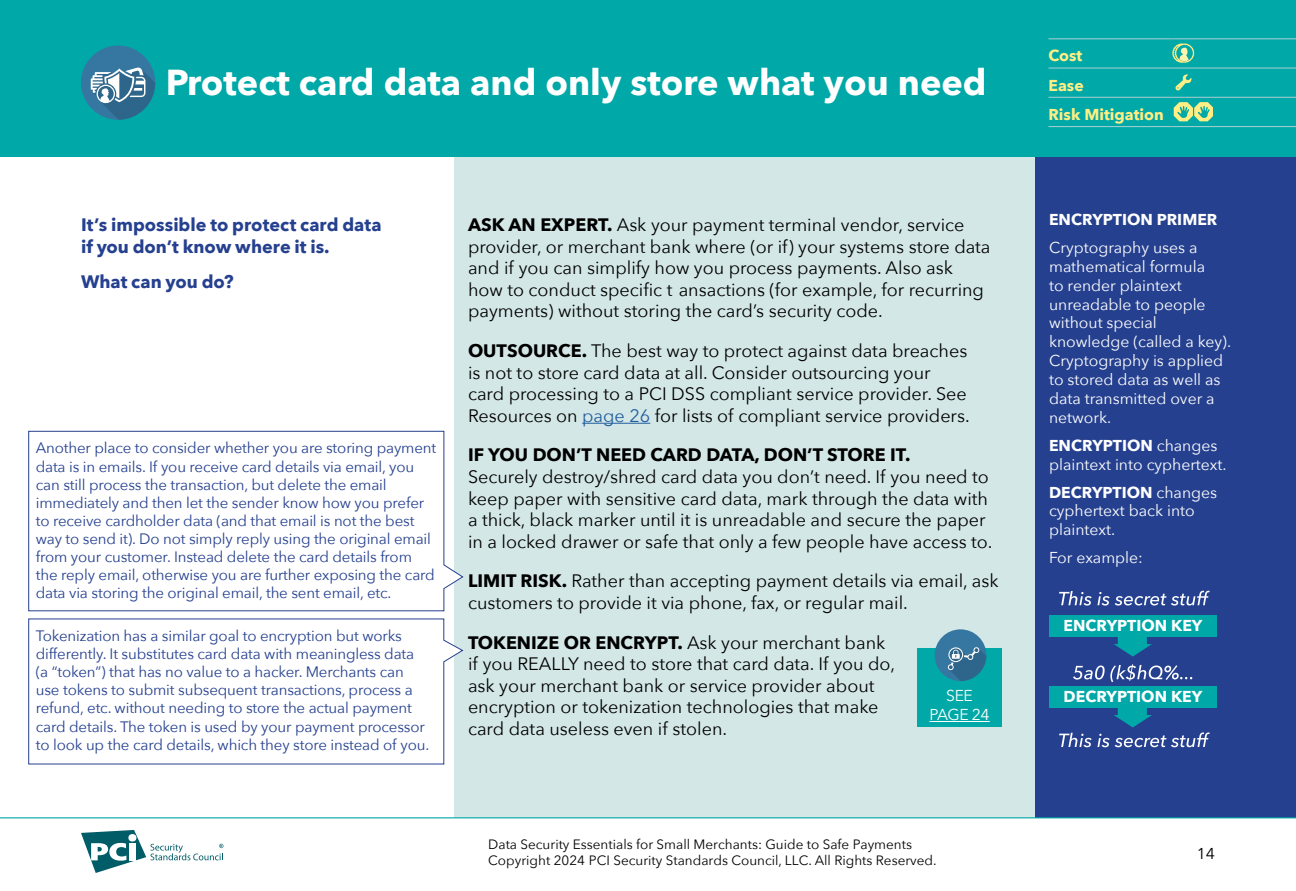
<style>
.page{position:relative;width:1296px;height:891px;background:#fff}
.page>*{position:absolute;margin:0;border:0;box-sizing:border-box;transform-origin:0 0}
.t1{font:700 36px "Avenir Next";color:#fff}
.t2{font:18px/21.6px "Avenir Next";color:#000}
.t3{font:700 18px/21.6px "Avenir Next";color:#25408f}
.t4{font:700 18px "Avenir Next";color:#000}
.t5{font:15.75px/18.9px "Avenir Next";color:#fff}
.t6{font:700 15.75px "Avenir Next";color:#fff}
.t7{font:700 15.75px/29.2px "Avenir Next";color:#ffee83}
.t8{font:15.75px/18.9px "Avenir Next";letter-spacing:-.025em;color:#fff;text-align:center}
.t9{font:15.75px "Avenir Next";color:#000}
.t10{font:15.08px/18px "Avenir Next";letter-spacing:-.01em;color:#25408f}
.t11{font:13.5px/16.2px "Avenir Next";color:#000}
.s1{font-weight:700}
.s2{color:#215e9e}
</style>
<div class="page">
<div style="left:1035px;top:148px;width:261px;height:669px;background:#25408f"></div>
<div style="left:454px;top:147px;width:581px;height:670px;background:#d4e7e7"></div>
<div style="left:0;top:0;width:1296px;height:157px;background:#00a8a8"></div>
<hr style="left:582px;top:423px;width:68px;height:1px;background:#215e9e">
<div style="left:917px;top:649px;width:85px;height:78px;background:#00a8a8"></div>
<hr style="left:929px;top:721px;width:61px;height:1px;background:#fff">
<div style="left:935px;top:629px;width:51px;height:52px;background:#3677a2;border-radius:50%"></div>
<svg style="left:948px;top:647px;width:38px;height:34px"></svg>
<hr style="left:1048px;top:67px;width:124px;height:2px;background:#9bcbcd">
<hr style="left:1172px;top:67px;width:124px;height:2px;background:#9bcbcd">
<hr style="left:1048px;top:97px;width:124px;height:1px;background:#9bcbcd">
<hr style="left:1172px;top:97px;width:124px;height:1px;background:#9bcbcd">
<hr style="left:1048px;top:38px;width:124px;height:1px;background:#9bcbcd">
<hr style="left:1172px;top:38px;width:124px;height:1px;background:#9bcbcd">
<hr style="left:1048px;top:126px;width:124px;height:1px;background:#9bcbcd">
<hr style="left:1172px;top:126px;width:124px;height:1px;background:#9bcbcd">
<svg style="left:1172px;top:44px;width:22px;height:19px"></svg>
<svg style="left:1175px;top:74px;width:17px;height:17px"></svg>
<svg style="left:1174px;top:102px;width:39px;height:19px"></svg>
<div style="left:81px;top:46px;width:74px;height:74px;background:#3677a2;border-radius:50%"></div>
<svg style="left:91px;top:67px;width:64px;height:53px"></svg>
<svg style="left:28px;top:431px;width:436px;height:181px"></svg>
<svg style="left:28px;top:618px;width:436px;height:147px"></svg>
<svg style="left:1114px;top:637px;width:38px;height:20px"></svg>
<div style="left:1049px;top:615px;width:168px;height:22px;background:#00a8a8"></div>
<svg style="left:1114px;top:708px;width:38px;height:19px"></svg>
<div style="left:1049px;top:686px;width:168px;height:22px;background:#00a8a8"></div>
<svg style="left:1059px;top:591px;width:151px;height:15px"></svg>
<svg style="left:1059px;top:733px;width:151px;height:14px"></svg>
<svg style="left:1073px;top:664px;width:119px;height:18px"></svg>
<svg style="left:81px;top:830px;width:142px;height:43px"></svg>
<hr style="left:0;top:817px;width:1296px;height:1px;background:#00a8a8">
<h1 class="t1" style="left:166px;top:52px;width:822px">Protect card data and only store what you need</h1>
<p class="t3" style="left:81px;top:214px;width:302px">It’s impossible to protect card data if you don’t know where it is.</p>
<p class="t3" style="left:81px;top:270px;width:154px">What can you do?</p>
<p class="t10" style="left:36px;top:439px;width:402px">Another place to consider whether you are storing payment data is in emails. If you receive card details via email, you can still process the transaction, but delete the email immediately and then let the sender know how you prefer to receive cardholder data (and that email is not the best way to send it). Do not simply reply using the original email from your customer. Instead delete the card details from the reply email, otherwise you are further exposing the card data via storing the original email, the sent email, etc.</p>
<p class="t10" style="left:36px;top:626px;width:395px">Tokenization has a similar goal to encryption but works differently. It substitutes card data with meaningless data (a “token”) that has no value to a hacker. Merchants can use tokens to submit subsequent transactions, process a refund, etc. without needing to store the actual payment card details. The token is used by your payment processor to look up the card details, which they store instead of you.</p>
<p class="t2" style="left:468px;top:213px;width:524px"><span class="s1">ASK AN EXPERT.</span> Ask your payment terminal vendor, service provider, or merchant bank where (or if) your systems store data and if you can simplify how you process payments. Also ask how to conduct specific t ansactions (for example, for recurring payments) without storing the card’s security code.</p>
<p class="t2" style="left:468px;top:339px;width:503px"><span class="s1">OUTSOURCE.</span> The best way to protect against data breaches is not to store card data at all. Consider outsourcing your card processing to a PCI DSS compliant service provider. See Resources on <span class="s2">page 26</span> for lists of compliant service providers.</p>
<p class="t4" style="left:468px;top:440px;width:444px">IF YOU DON’T NEED CARD DATA, DON’T STORE IT.</p>
<p class="t2" style="left:468px;top:465px;width:526px">Securely destroy/shred card data you don’t need. If you need to keep paper with sensitive card data, mark through the data with a thick, black marker until it is unreadable and secure the paper in a locked drawer or safe that only a few people have access to.</p>
<p class="t2" style="left:468px;top:570px;width:532px"><span class="s1">LIMIT RISK.</span> Rather than accepting payment details via email, ask customers to provide it via phone, fax, or regular mail.</p>
<p class="t2" style="left:468px;top:631px;width:429px"><span class="s1">TOKENIZE OR ENCRYPT.</span> Ask your merchant bank if you REALLY need to store that card data. If you do, ask your merchant bank or service provider about encryption or tokenization technologies that make card data useless even if stolen.</p>
<p class="t8" style="left:929px;top:686px;width:62px">SEE<br>PAGE 24</p>
<p class="t11" style="left:488px;top:835px;width:450px">Data Security Essentials for Small Merchants: Guide to Safe Payments<br>Copyright 2024 PCI Security Standards Council, LLC. All Rights Reserved.</p>
<p class="t7" style="left:1048px;top:41px;width:117px">Cost<br>Ease<br>Risk Mitigation</p>
<p class="t6" style="left:1049px;top:206px;width:170px">ENCRYPTION PRIMER</p>
<p class="t5" style="left:1049px;top:237px;width:184px">Cryptography uses a mathematical formula<br>to render plaintext unreadable to people without special knowledge (called a key).<br>Cryptography is applied to stored data as well as data transmitted over a network.</p>
<p class="t5" style="left:1049px;top:435px;width:179px"><span class="s1">ENCRYPTION</span> changes plaintext into cyphertext.</p>
<p class="t5" style="left:1049px;top:482px;width:170px"><span class="s1">DECRYPTION</span> changes cyphertext back into plaintext.</p>
<p class="t5" style="left:1049px;top:548px;width:95px">For example:</p>
<p class="t6" style="left:1064px;top:612px;width:141px">ENCRYPTION KEY</p>
<p class="t6" style="left:1064px;top:683px;width:140px">DECRYPTION KEY</p>
<p class="t9" style="left:1197px;top:841px;width:20px">14</p>
</div>
